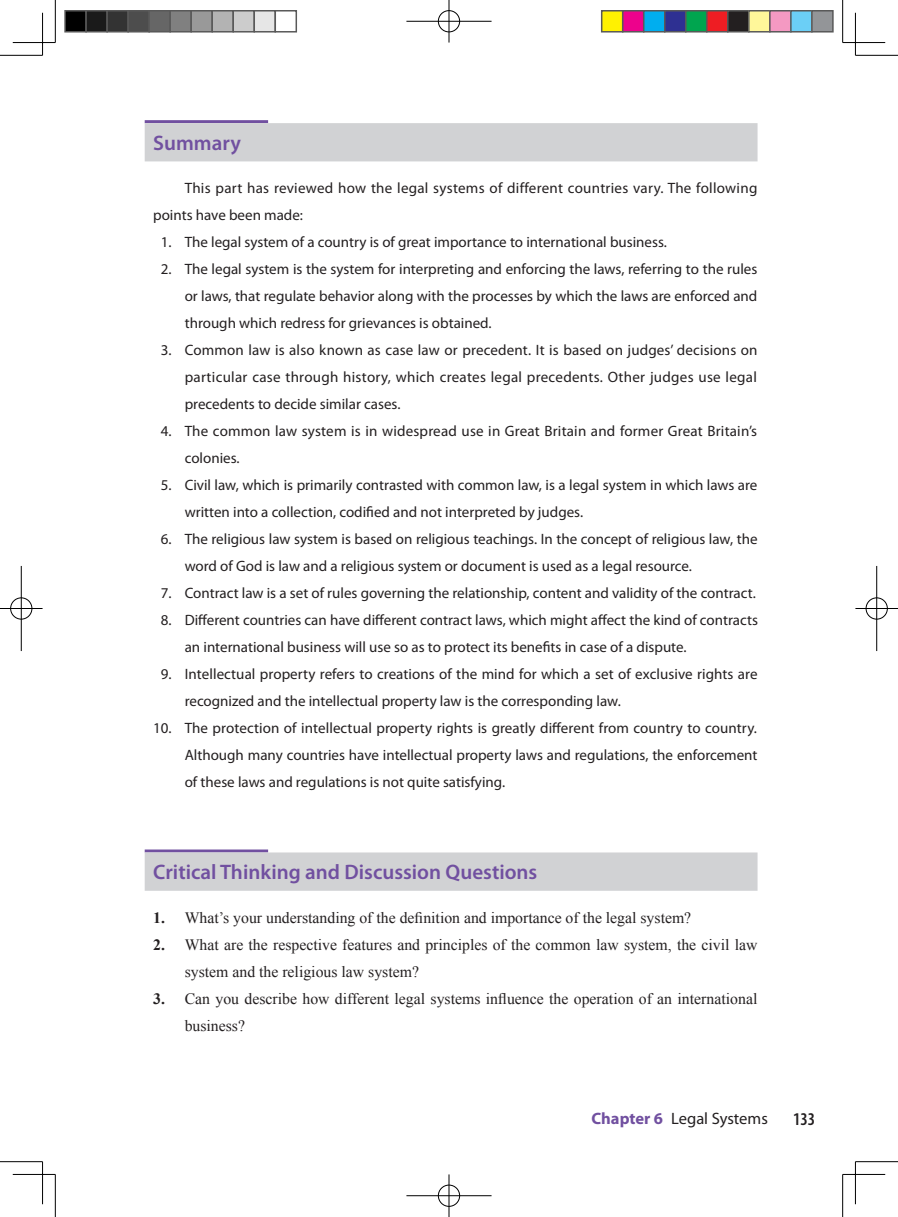
<style>
.page{position:relative;width:898px;height:1217px;background:#fff}
.page>*{position:absolute;margin:0;border:0;box-sizing:border-box;transform-origin:0 0}
.t1{font:600 21px "Myriad Pro";color:#7150a0}
.t2{font:600 condensed 18px "Myriad Pro";color:#231f20}
.t3{font:16.5px "Myriad Pro";color:#231f20}
.t4{font:15.75px/27px "Times New Roman";color:#231f20}
.t5{font:15px/27px "Myriad Pro";color:#231f20}
.t6{font:15px/27px "Myriad Pro";letter-spacing:.02em;color:#231f20}
.s1{font-weight:700}
.s2{font-weight:700;color:#7150a0}
</style>
<div class="page">
<hr style="left:145px;top:120px;width:123px;height:3px;background:#7150a0">
<div style="left:145px;top:123px;width:612px;height:38px;background:#d1d2d4"></div>
<hr style="left:145px;top:849px;width:123px;height:3px;background:#7150a0">
<div style="left:145px;top:852px;width:612px;height:38px;background:#d1d2d4"></div>
<hr style="left:0;top:55px;width:43px;height:1px;background:#000">
<hr style="left:855px;top:55px;width:42px;height:1px;background:#000">
<hr style="left:0;top:1161px;width:43px;height:1px;background:#000">
<hr style="left:855px;top:1161px;width:42px;height:1px;background:#000">
<hr style="left:55px;top:0;width:1px;height:43px;background:#000">
<hr style="left:55px;top:1174px;width:1px;height:42px;background:#000">
<hr style="left:842px;top:0;width:1px;height:43px;background:#000">
<hr style="left:842px;top:1174px;width:1px;height:42px;background:#000">
<hr style="left:13px;top:42px;width:42px;height:1px;background:#000">
<hr style="left:842px;top:42px;width:42px;height:1px;background:#000">
<hr style="left:13px;top:1173px;width:42px;height:1px;background:#000">
<hr style="left:842px;top:1173px;width:42px;height:1px;background:#000">
<hr style="left:42px;top:13px;width:1px;height:42px;background:#000">
<hr style="left:42px;top:1161px;width:1px;height:42px;background:#000">
<hr style="left:854px;top:13px;width:1px;height:42px;background:#000">
<hr style="left:854px;top:1161px;width:1px;height:42px;background:#000">
<div style="left:437px;top:10px;width:23px;height:23px;border:2px solid #fff;border-radius:50%"></div>
<hr style="left:406px;top:20px;width:85px;height:2px;background:#fff">
<hr style="left:448px;top:0;width:2px;height:43px;background:#fff">
<div style="left:438px;top:10px;width:21px;height:22px;border:1px solid #000;border-radius:50%"></div>
<hr style="left:406px;top:21px;width:85px;height:1px;background:#000">
<hr style="left:448px;top:0;width:1px;height:43px;background:#000">
<div style="left:437px;top:1183px;width:23px;height:23px;border:2px solid #fff;border-radius:50%"></div>
<hr style="left:406px;top:1194px;width:85px;height:2px;background:#fff">
<hr style="left:448px;top:1174px;width:2px;height:42px;background:#fff">
<div style="left:438px;top:1184px;width:21px;height:22px;border:1px solid #000;border-radius:50%"></div>
<hr style="left:406px;top:1195px;width:85px;height:1px;background:#000">
<hr style="left:448px;top:1174px;width:1px;height:42px;background:#000">
<div style="left:10px;top:596px;width:23px;height:24px;border:2px solid #fff;border-radius:50%"></div>
<hr style="left:0;top:607px;width:43px;height:2px;background:#fff">
<hr style="left:20px;top:566px;width:2px;height:85px;background:#fff">
<div style="left:10px;top:597px;width:22px;height:22px;border:1px solid #000;border-radius:50%"></div>
<hr style="left:0;top:608px;width:43px;height:1px;background:#000">
<hr style="left:21px;top:566px;width:1px;height:85px;background:#000">
<div style="left:864px;top:596px;width:24px;height:24px;border:2px solid #fff;border-radius:50%"></div>
<hr style="left:855px;top:607px;width:42px;height:2px;background:#fff">
<hr style="left:875px;top:566px;width:2px;height:85px;background:#fff">
<div style="left:865px;top:597px;width:22px;height:22px;border:1px solid #000;border-radius:50%"></div>
<hr style="left:855px;top:608px;width:42px;height:1px;background:#000">
<hr style="left:876px;top:566px;width:1px;height:85px;background:#000">
<div style="left:65px;top:11px;width:21px;height:21px;background:#000"></div>
<div style="left:64px;top:10px;width:23px;height:23px;border:2px solid #595959"></div>
<div style="left:86px;top:11px;width:21px;height:21px;background:#1a1a1a"></div>
<div style="left:85px;top:10px;width:23px;height:23px;border:2px solid #595959"></div>
<div style="left:107px;top:11px;width:21px;height:21px;background:#333"></div>
<div style="left:106px;top:10px;width:23px;height:23px;border:2px solid #595959"></div>
<div style="left:128px;top:11px;width:21px;height:21px;background:#4d4d4d"></div>
<div style="left:127px;top:10px;width:23px;height:23px;border:2px solid #595959"></div>
<div style="left:149px;top:11px;width:21px;height:21px;background:#666"></div>
<div style="left:148px;top:10px;width:23px;height:23px;border:2px solid #595959"></div>
<div style="left:170px;top:11px;width:21px;height:21px;background:#808080"></div>
<div style="left:169px;top:10px;width:23px;height:23px;border:2px solid #595959"></div>
<div style="left:191px;top:11px;width:21px;height:21px;background:#999"></div>
<div style="left:190px;top:10px;width:23px;height:23px;border:2px solid #595959"></div>
<div style="left:212px;top:11px;width:21px;height:21px;background:#b3b3b3"></div>
<div style="left:211px;top:10px;width:23px;height:23px;border:2px solid #595959"></div>
<div style="left:233px;top:11px;width:21px;height:21px;background:#ccc"></div>
<div style="left:232px;top:10px;width:23px;height:23px;border:2px solid #595959"></div>
<div style="left:254px;top:11px;width:21px;height:21px;background:#e6e6e6"></div>
<div style="left:253px;top:10px;width:23px;height:23px;border:2px solid #595959"></div>
<div style="left:274px;top:10px;width:23px;height:23px;border:2px solid #595959"></div>
<div style="left:601px;top:11px;width:21px;height:21px;background:#fff101"></div>
<div style="left:600px;top:10px;width:23px;height:23px;border:2px solid #595959"></div>
<div style="left:622px;top:11px;width:21px;height:21px;background:#ed028c"></div>
<div style="left:621px;top:10px;width:23px;height:23px;border:2px solid #595959"></div>
<div style="left:643px;top:11px;width:21px;height:21px;background:#00aeef"></div>
<div style="left:642px;top:10px;width:23px;height:23px;border:2px solid #595959"></div>
<div style="left:664px;top:11px;width:21px;height:21px;background:#2e3092"></div>
<div style="left:663px;top:10px;width:23px;height:23px;border:2px solid #595959"></div>
<div style="left:685px;top:11px;width:21px;height:21px;background:#00a54f"></div>
<div style="left:684px;top:10px;width:23px;height:23px;border:2px solid #595959"></div>
<div style="left:706px;top:11px;width:21px;height:21px;background:#ee1d23"></div>
<div style="left:705px;top:10px;width:23px;height:23px;border:2px solid #595959"></div>
<div style="left:727px;top:11px;width:21px;height:21px;background:#231f20"></div>
<div style="left:726px;top:10px;width:23px;height:23px;border:2px solid #595959"></div>
<div style="left:748px;top:11px;width:21px;height:21px;background:#fff79a"></div>
<div style="left:747px;top:10px;width:23px;height:23px;border:2px solid #595959"></div>
<div style="left:769px;top:11px;width:21px;height:21px;background:#f499c2"></div>
<div style="left:768px;top:10px;width:23px;height:23px;border:2px solid #595959"></div>
<div style="left:790px;top:11px;width:21px;height:21px;background:#6bcff6"></div>
<div style="left:789px;top:10px;width:23px;height:23px;border:2px solid #595959"></div>
<div style="left:811px;top:11px;width:21px;height:21px;background:#939598"></div>
<div style="left:810px;top:10px;width:23px;height:23px;border:2px solid #595959"></div>
<p class="t1" style="left:153px;top:129px;width:89px">Summary</p>
<p class="t6" style="left:153px;top:174px;width:605px;text-indent:32px">This part has reviewed how the legal systems of different countries vary. The following points have been made:</p>
<p class="t5" style="left:161px;top:228px;width:507px">1. The legal system of a country is of great importance to international business.</p>
<p class="t5" style="left:185px;top:255px;width:574px;text-align:justify;text-indent:-24px">2. The legal system is the system for interpreting and enforcing the laws, referring to the rules or laws, that regulate behavior along with the processes by which the laws are enforced and through which redress for grievances is obtained.</p>
<p class="t5" style="left:185px;top:336px;width:574px;text-align:justify;text-indent:-24px">3. Common law is also known as case law or precedent. It is based on judges’ decisions on particular case through history, which creates legal precedents. Other judges use legal precedents to decide similar cases.</p>
<p class="t5" style="left:185px;top:417px;width:573px;text-indent:-24px">4. The common law system is in widespread use in Great Britain and former Great Britain’s colonies.</p>
<p class="t5" style="left:185px;top:471px;width:574px;text-indent:-24px">5. Civil law, which is primarily contrasted with common law, is a legal system in which laws are written into a collection, codified and not interpreted by judges.</p>
<p class="t5" style="left:185px;top:525px;width:574px;text-indent:-24px">6. The religious law system is based on religious teachings. In the concept of religious law, the word of God is law and a religious system or document is used as a legal resource.</p>
<p class="t5" style="left:161px;top:579px;width:596px">7. Contract law is a set of rules governing the relationship, content and validity of the contract.</p>
<p class="t5" style="left:185px;top:606px;width:574px;text-indent:-24px">8. Different countries can have different contract laws, which might affect the kind of contracts an international business will use so as to protect its benefits in case of a dispute.</p>
<p class="t5" style="left:185px;top:660px;width:574px;text-indent:-24px">9. Intellectual property refers to creations of the mind for which a set of exclusive rights are recognized and the intellectual property law is the corresponding law.</p>
<p class="t5" style="left:185px;top:714px;width:574px;text-align:justify;text-indent:-32px">10. The protection of intellectual property rights is greatly different from country to country.<br>Although many countries have intellectual property laws and regulations, the enforcement of these laws and regulations is not quite satisfying.</p>
<p class="t1" style="left:153px;top:858px;width:385px">Critical Thinking and Discussion Questions</p>
<p class="t4" style="left:153px;top:903px;width:539px"><span class="s1">1.</span> What’s your understanding of the definition and importance of the legal system?</p>
<p class="t4" style="left:185px;top:930px;width:574px;text-indent:-32px"><span class="s1">2.</span> What are the respective features and principles of the common law system, the civil law system and the religious law system?</p>
<p class="t4" style="left:185px;top:984px;width:574px;text-indent:-31px"><span class="s1">3.</span> Can you describe how different legal systems influence the operation of an international business?</p>
<p class="t3" style="left:591px;top:1108px;width:178px"><span class="s2">Chapter 6</span> Legal Systems</p>
<p class="t2" style="left:792px;top:1107px;width:24px">133</p>
</div>
